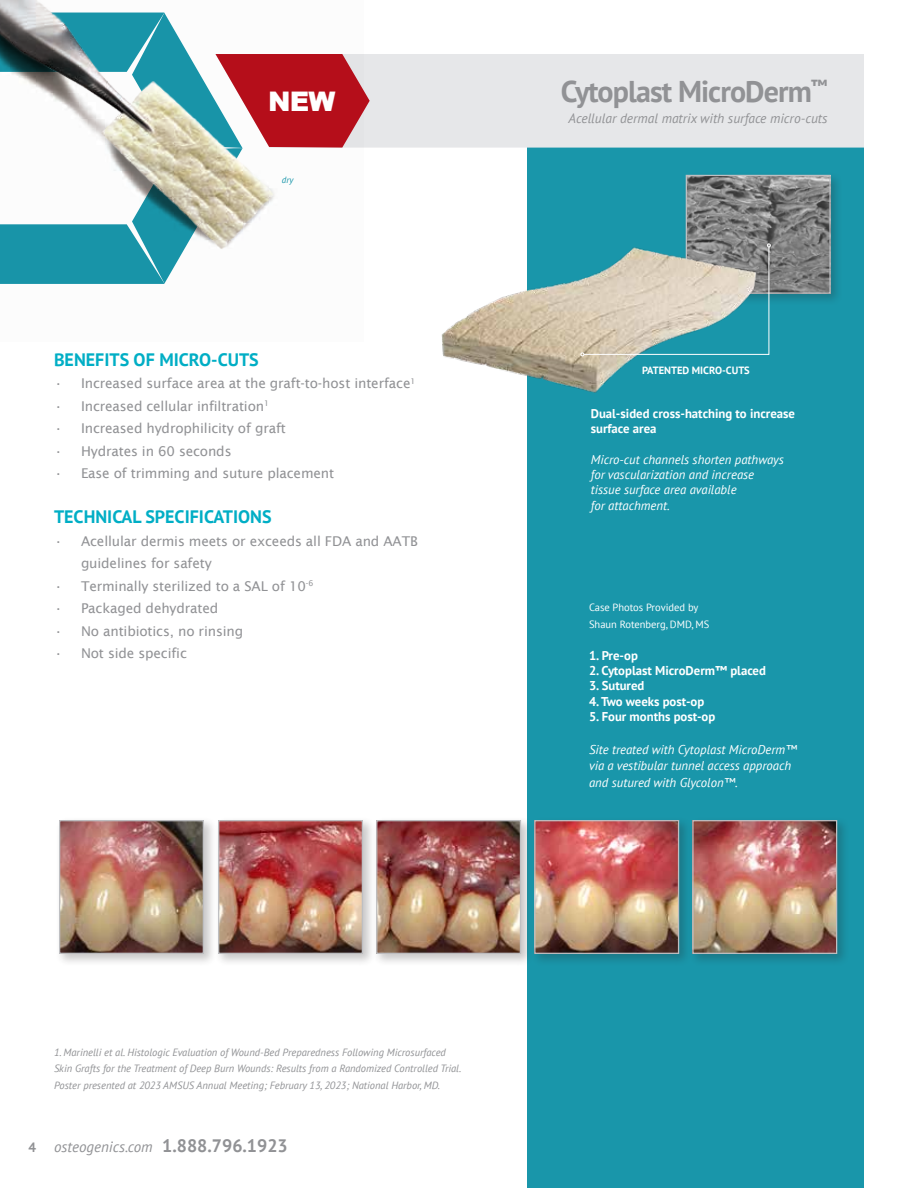
<style>
.page{position:relative;width:918px;height:1188px;background:#fff}
.page>*{position:absolute;margin:0;border:0;box-sizing:border-box;transform-origin:0 0}
.t1{font:700 30px "PT Sans";letter-spacing:-.03em;color:#919295}
.t2{font:900 27px "Arial";color:#fff}
.t3{font:700 18px "PT Sans";color:#00aec5}
.t4{font:italic 15px "PT Sans";color:#919295}
.t5{font:13.5px/22.5px "Lucida Sans";letter-spacing:-.01em;color:#919295}
.t6{font:italic 13.5px "PT Sans";color:#919295}
.t7{font:italic 12.75px/15.3px "PT Sans";color:#fff}
.t8{font:700 12.75px/15.3px "PT Sans";color:#fff}
.t9{font:italic 10.5px/16.5px "PT Sans";color:#919295}
.t10{font:10.5px/16.5px "PT Sans";color:#fff}
.t11{font:700 10.5px "PT Sans";color:#fff}
.t12{font:italic 9px "PT Sans";color:#1996aa}
.s1{font-weight:700;font-style:normal;font-size:13.5px}
.s2{font-weight:700;font-style:normal;font-size:18px}
</style>
<div class="page">
<div style="left:528px;top:139px;width:336px;height:1049px;background:#1996aa"></div>
<div style="left:370px;top:54px;width:494px;height:94px;background:#e6e7e9"></div>
<img style="left:0;top:0;width:165px;height:13px">
<svg style="left:0;top:13px;width:370px;height:271px"></svg>
<div style="left:55px;top:816px;width:162px;height:151px;background:#231f20;opacity:.25"></div>
<img style="left:61px;top:822px;width:141px;height:130px">
<div style="left:59px;top:820px;width:145px;height:134px;border:1px solid #bebfc2"></div>
<div style="left:214px;top:816px;width:162px;height:151px;background:#231f20;opacity:.25"></div>
<img style="left:220px;top:822px;width:141px;height:130px">
<div style="left:218px;top:820px;width:145px;height:134px;border:1px solid #bebfc2"></div>
<div style="left:372px;top:816px;width:162px;height:151px;background:#231f20;opacity:.25"></div>
<img style="left:378px;top:822px;width:141px;height:130px">
<div style="left:376px;top:820px;width:145px;height:134px;border:1px solid #bebfc2"></div>
<div style="left:531px;top:816px;width:161px;height:151px;background:#231f20;opacity:.25"></div>
<img style="left:536px;top:822px;width:141px;height:130px">
<div style="left:534px;top:820px;width:145px;height:134px;border:1px solid #bebfc2"></div>
<div style="left:689px;top:816px;width:161px;height:151px;background:#231f20;opacity:.25"></div>
<img style="left:694px;top:822px;width:141px;height:130px">
<div style="left:692px;top:820px;width:145px;height:134px;border:1px solid #bebfc2"></div>
<div style="left:682px;top:171px;width:161px;height:136px;background:#231f20;opacity:.25"></div>
<img style="left:688px;top:177px;width:141px;height:115px">
<div style="left:686px;top:175px;width:145px;height:119px;border:1px solid #bebfc2"></div>
<img style="left:441px;top:226px;width:334px;height:195px">
<svg style="left:580px;top:244px;width:191px;height:112px"></svg>
<h2 class="t2" style="left:268px;top:82px;width:69px">NEW</h2>
<p class="t12" style="left:282px;top:174px;width:13px">dry</p>
<h3 class="t3" style="left:54px;top:348px;width:206px">BENEFITS OF MICRO-CUTS</h3>
<p class="t5" style="left:54px;top:372px;width:363px">• Increased surface area at the graft-to-host interface<sup>1</sup></p>
<p class="t5" style="left:54px;top:395px;width:217px">• Increased cellular infiltration<sup>1</sup></p>
<p class="t5" style="left:54px;top:417px;width:233px">• Increased hydrophilicity of graft</p>
<p class="t5" style="left:54px;top:440px;width:179px">• Hydrates in 60 seconds</p>
<p class="t5" style="left:54px;top:462px;width:282px">• Ease of trimming and suture placement</p>
<h3 class="t3" style="left:54px;top:505px;width:219px">TECHNICAL SPECIFICATIONS</h3>
<p class="t5" style="left:81px;top:530px;width:338px;text-indent:-27px">• Acellular dermis meets or exceeds all FDA and AATB guidelines for safety</p>
<p class="t5" style="left:54px;top:575px;width:261px">• Terminally sterilized to a SAL of 10<sup>-6</sup></p>
<p class="t5" style="left:54px;top:597px;width:166px">• Packaged dehydrated</p>
<p class="t5" style="left:54px;top:620px;width:191px">• No antibiotics, no rinsing</p>
<p class="t5" style="left:54px;top:642px;width:134px">• Not side specific</p>
<h1 class="t1" style="left:561px;top:72px;width:268px">Cytoplast MicroDerm<sup>™</sup></h1>
<p class="t6" style="left:569px;top:110px;width:260px">Acellular dermal matrix with surface micro-cuts</p>
<p class="t11" style="left:642px;top:363px;width:109px">PATENTED MICRO-CUTS</p>
<p class="t8" style="left:591px;top:405px;width:206px">Dual-sided cross-hatching to increase surface area</p>
<p class="t7" style="left:591px;top:451px;width:195px">Micro-cut channels shorten pathways for vascularization and increase tissue surface area available<br>for attachment.</p>
<p class="t10" style="left:589px;top:599px;width:122px">Case Photos Provided by<br>Shaun Rotenberg, DMD, MS</p>
<p class="t8" style="left:589px;top:647px;width:50px">1. Pre-op</p>
<p class="t8" style="left:589px;top:663px;width:178px">2. Cytoplast MicroDerm™ placed</p>
<p class="t8" style="left:589px;top:678px;width:57px">3. Sutured</p>
<p class="t8" style="left:589px;top:693px;width:117px">4. Two weeks post-op</p>
<p class="t8" style="left:589px;top:708px;width:128px">5. Four months post-op</p>
<p class="t7" style="left:589px;top:741px;width:209px;line-height:16.5px">Site treated with Cytoplast MicroDerm™ via a vestibular tunnel access approach and sutured with Glycolon™.</p>
<p class="t9" style="left:54px;top:1044px;width:409px">1. Marinelli et al. Histologic Evaluation of Wound-Bed Preparedness Following Microsurfaced<br>Skin Grafts for the Treatment of Deep Burn Wounds: Results from a Randomized Controlled Trial.<br>Poster presented at 2023 AMSUS Annual Meeting; February 13, 2023; National Harbor, MD.</p>
<p class="t4" style="left:29px;top:1137px;width:261px"><span class="s1">4</span> osteogenics.com <span class="s2">1.888.796.1923</span></p>
</div>
